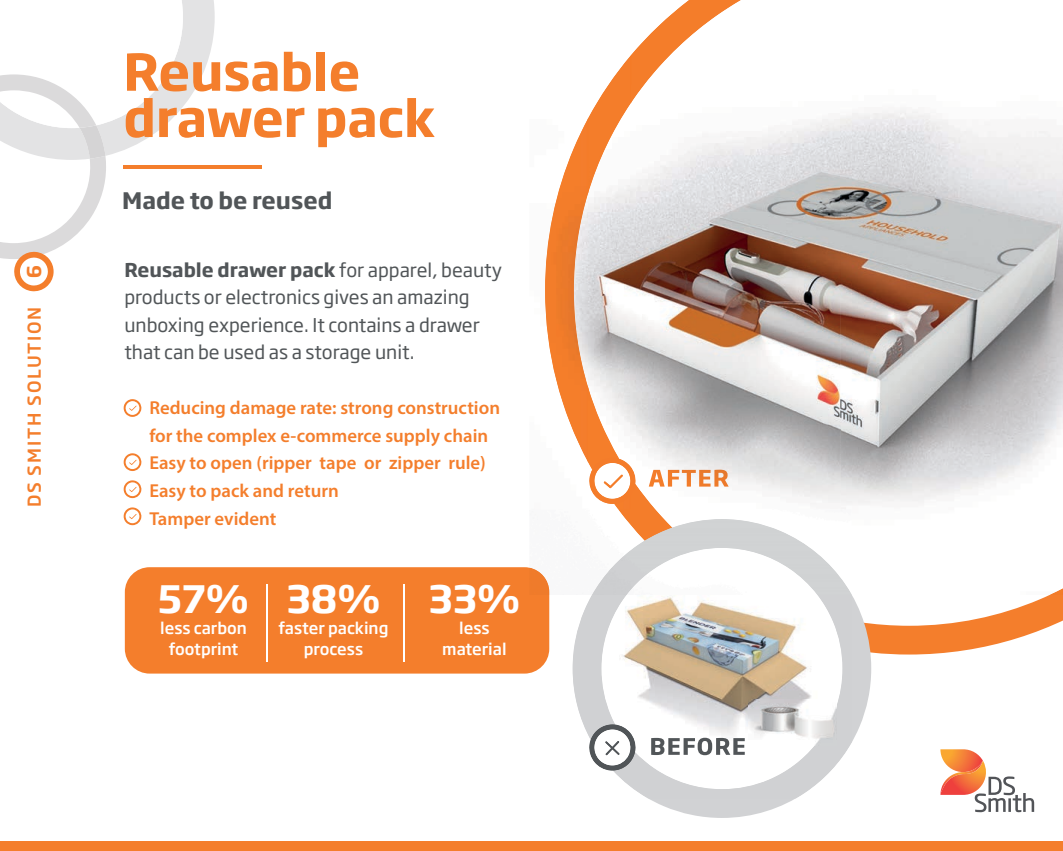
<style>
.page{position:relative;width:1063px;height:851px;background:#fff}
.page>*{position:absolute;margin:0;border:0;box-sizing:border-box;transform-origin:0 0}
.t1{font:700 50px/46.2px "Soho Gothic Pro";letter-spacing:-.005em;color:#f47e2c}
.t2{font:700 37.38px "Soho Gothic Pro";color:#fff}
.t3{font:700 22.5px "Soho Gothic Pro";color:#515558}
.t4{font:600 18.75px/27.5px "Myriad Pro";color:#f47e2c}
.t5{font:18.75px/27.5px "Soho Gothic Pro";color:#515558}
.t6{font:700 18.75px "Soho Gothic Pro";color:#f47e2c}
.t7{font:500 17.5px "Soho Gothic Pro";letter-spacing:.1em;color:#f47e2c}
.t8{font:500 15.88px/20.6px "Soho Gothic Pro";color:#fff;text-align:center}
.s1{font-weight:700}
</style>
<div class="page">
<div style="left:0;top:841px;width:1063px;height:9px;background:#f47e2c"></div>
<div style="left:125px;top:567px;width:424px;height:106px;background:#f47e2c;border-radius:25px"></div>
<hr style="left:267px;top:584px;width:1px;height:77px;background:#fff">
<hr style="left:404px;top:584px;width:1px;height:77px;background:#fff">
<svg style="left:0;top:0;width:215px;height:291px"></svg>
<svg style="left:940px;top:749px;width:94px;height:63px"></svg>
<svg style="left:548px;top:595px;width:515px;height:59px"></svg>
<svg style="left:648px;top:595px;width:223px;height:222px"></svg>
<hr style="left:123px;top:165px;width:139px;height:4px;background:#f47e2c">
<svg style="left:123px;top:399px;width:19px;height:18px"></svg>
<svg style="left:123px;top:453px;width:19px;height:18px"></svg>
<svg style="left:123px;top:480px;width:19px;height:18px"></svg>
<svg style="left:123px;top:507px;width:19px;height:18px"></svg>
<img style="left:563px;top:595px;width:10px;height:80px">
<img style="left:573px;top:595px;width:279px;height:203px">
<img style="left:651px;top:737px;width:94px;height:18px">
<img style="left:589px;top:724px;width:47px;height:46px">
<img style="left:594px;top:729px;width:37px;height:36px">
<img style="left:605px;top:740px;width:14px;height:15px">
<img style="left:588px;top:119px;width:252px;height:385px">
<img style="left:840px;top:109px;width:223px;height:400px">
<img style="left:529px;top:567px;width:20px;height:21px">
<img style="left:631px;top:0;width:86px;height:85px">
<img style="left:717px;top:0;width:24px;height:15px">
<img style="left:588px;top:55px;width:43px;height:139px">
<img style="left:545px;top:118px;width:43px;height:344px">
<img style="left:631px;top:84px;width:13px;height:19px">
<img style="left:588px;top:386px;width:43px;height:123px">
<img style="left:631px;top:483px;width:24px;height:26px">
<svg style="left:1050px;top:588px;width:13px;height:7px"></svg>
<img style="left:649px;top:469px;width:80px;height:17px">
<img style="left:589px;top:457px;width:47px;height:47px">
<img style="left:604px;top:474px;width:19px;height:14px">
<img style="left:618px;top:509px;width:46px;height:10px">
<img style="left:592px;top:519px;width:260px;height:76px">
<img style="left:748px;top:699px;width:89px;height:46px">
<p class="t6" style="left:19px;top:278px;width:14px;rotate:-90deg">6</p>
<p class="t7" style="left:21px;top:507px;width:202px;rotate:-90deg">DS SMITH SOLUTION</p>
<h1 class="t1" style="left:123px;top:46px;width:313px">Reusable drawer pack</h1>
<p class="t3" style="left:122px;top:182px;width:212px">Made to be reused</p>
<p class="t5" style="left:124px;top:255px;width:379px"><span class="s1">Reusable drawer pack</span> for apparel, beauty products or electronics gives an amazing unboxing experience. It contains a drawer that can be used as a storage unit.</p>
<p class="t4" style="left:149px;top:394px;width:352px">Reducing damage rate: strong construction for the complex e-commerce supply chain<br>Easy to open (ripper tape or zipper rule)<br>Easy to pack and return<br>Tamper evident</p>
<h2 class="t2" style="left:158px;top:569px;width:92px">57%</h2>
<p class="t8" style="left:160px;top:617px;width:88px">less carbon footprint</p>
<p class="t8" style="left:278px;top:617px;width:112px">faster packing</p>
<h2 class="t2" style="left:286px;top:569px;width:96px">38%</h2>
<p class="t8" style="left:304px;top:637px;width:61px">process</p>
<h2 class="t2" style="left:429px;top:569px;width:93px">33%</h2>
<p class="t8" style="left:442px;top:617px;width:66px">less material</p>
</div>
